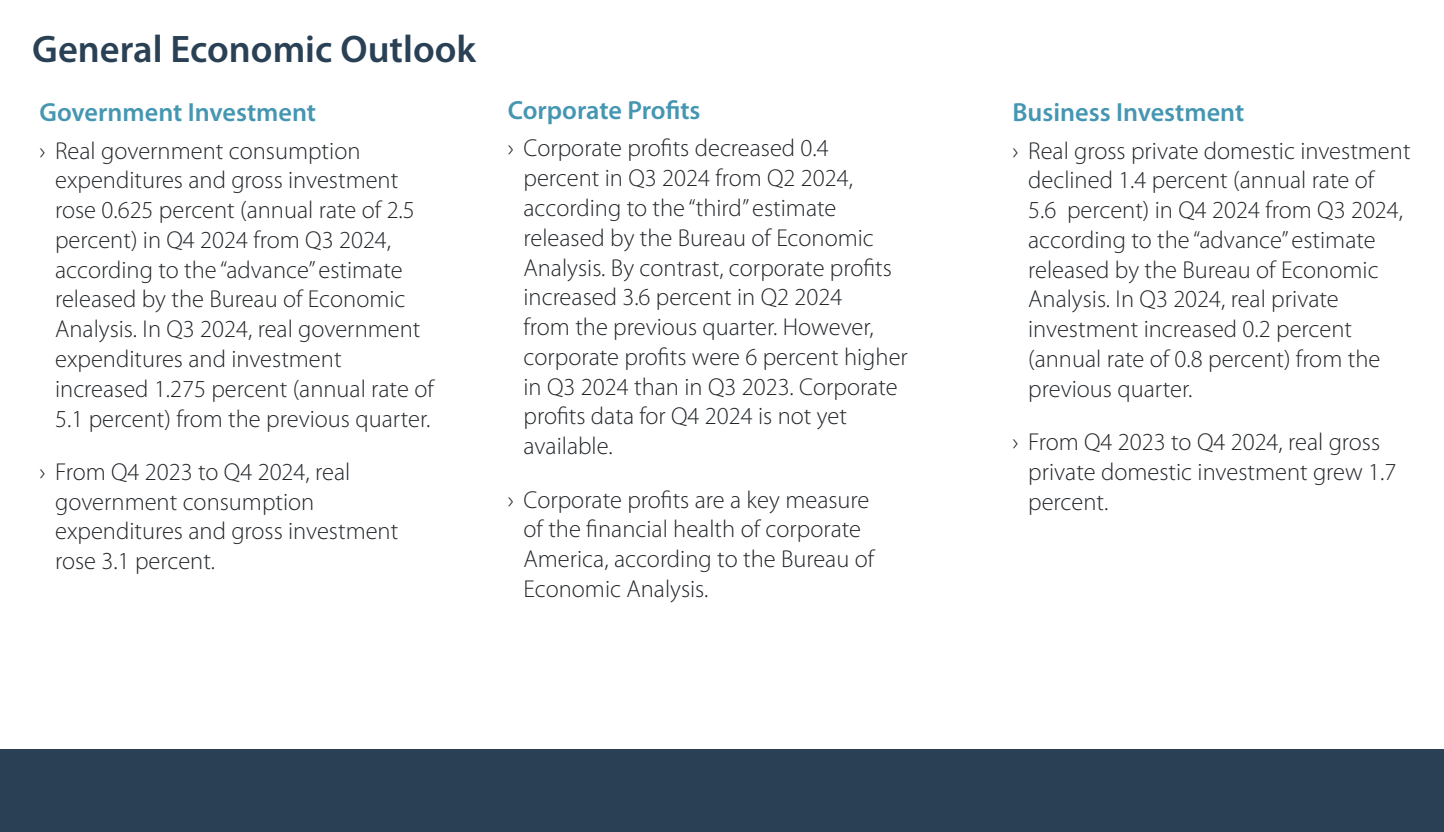
<style>
.page{position:relative;width:1444px;height:832px;background:#fff}
.page>*{position:absolute;margin:0;border:0;box-sizing:border-box;transform-origin:0 0}
.t1{font:600 38.5px "Myriad Pro";color:#2a4155}
.Bullet_1{font:600 26.25px "Myriad Pro";color:#4596b2}
.t2{font:300 24.5px/29.8px "Myriad Pro";color:#23272b}
</style>
<div class="page">
<div style="left:1px;top:749px;width:1443px;height:82px;background:#2a4155"></div>
<p class="t1" style="left:32px;top:24px;width:445px">General Economic Outlook</p>
<p class="Bullet_1" style="left:39px;top:95px;width:278px">Government Investment</p>
<p class="t2" style="left:55px;top:135px;width:380px;text-indent:-16px">› Real government consumption expenditures and gross investment rose 0.625 percent (annual rate of 2.5 percent) in Q4 2024 from Q3 2024, according to the “advance” estimate released by the Bureau of Economic Analysis. In Q3 2024, real government expenditures and investment increased 1.275 percent (annual rate of 5.1 percent) from the previous quarter.</p>
<p class="t2" style="left:55px;top:456px;width:345px;text-indent:-16px">› From Q4 2023 to Q4 2024, real government consumption expenditures and gross investment rose 3.1 percent.</p>
<p class="Bullet_1" style="left:508px;top:93px;width:194px">Corporate Profits</p>
<p class="t2" style="left:523px;top:133px;width:386px;text-indent:-16px">› Corporate profits decreased 0.4 percent in Q3 2024 from Q2 2024, according to the “third” estimate released by the Bureau of Economic Analysis. By contrast, corporate profits increased 3.6 percent in Q2 2024<br>from the previous quarter. However, corporate profits were 6 percent higher in Q3 2024 than in Q3 2023. Corporate profits data for Q4 2024 is not yet available.</p>
<p class="t2" style="left:523px;top:484px;width:352px;text-indent:-16px">› Corporate profits are a key measure of the financial health of corporate<br>America, according to the Bureau of<br>Economic Analysis.</p>
<p class="Bullet_1" style="left:1012px;top:95px;width:233px">Business Investment</p>
<p class="t2" style="left:1028px;top:135px;width:384px;text-indent:-16px">› Real gross private domestic investment declined 1.4 percent (annual rate of<br>5.6 percent) in Q4 2024 from Q3 2024, according to the “advance” estimate released by the Bureau of Economic Analysis. In Q3 2024, real private investment increased 0.2 percent (annual rate of 0.8 percent) from the previous quarter.</p>
<p class="t2" style="left:1028px;top:426px;width:370px;text-indent:-16px">› From Q4 2023 to Q4 2024, real gross private domestic investment grew 1.7 percent.</p>
</div>
